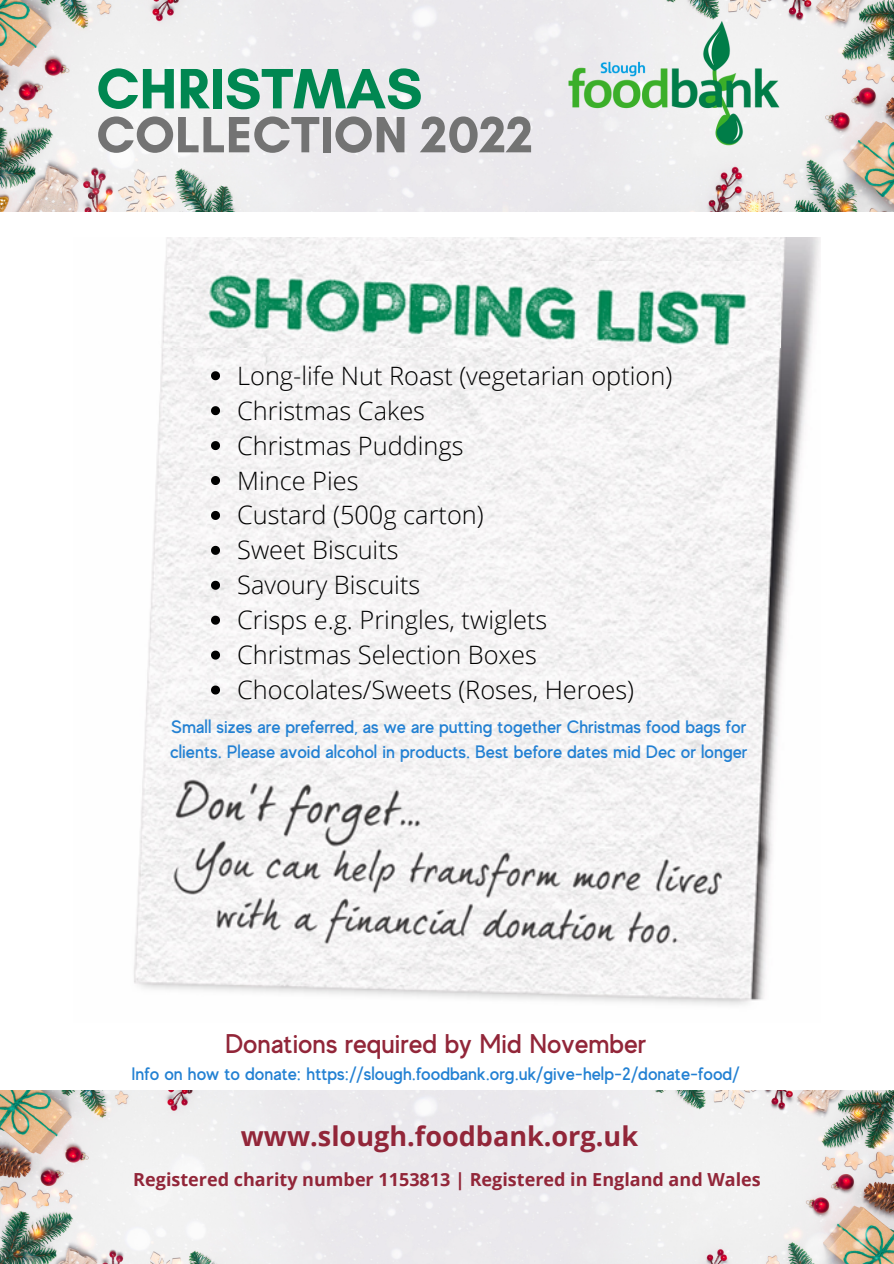
<style>
.page{position:relative;width:894px;height:1264px;background:#fff}
.page>*{position:absolute;margin:0;border:0;box-sizing:border-box;transform-origin:0 0}
.t1{font:700 57.9px "Glacial Indifference";color:#008751}
.t2{font:700 51.9px "Glacial Indifference";color:#737373}
.t3{font:500 27px "MADE Evolve Sans";color:#922639}
.t4{font:700 27px "Open Sans";color:#922639}
.t5{font:300 25.35px/35px "Open Sans";color:#000}
.t6{font:500 18px/24.8px "MADE Evolve Sans";color:#2381d3}
.t7{font:700 18px "Open Sans";color:#922639}
</style>
<div class="page">
<img style="left:0;top:0;width:893px;height:212px">
<img style="left:552px;top:7px;width:243px;height:151px">
<img style="left:0;top:1090px;width:893px;height:173px">
<img style="left:134px;top:237px;width:686px;height:768px">
<img style="left:168px;top:237px;width:611px;height:24px">
<img style="left:138px;top:261px;width:641px;height:87px">
<svg style="left:211px;top:371px;width:9px;height:9px"></svg>
<svg style="left:211px;top:406px;width:9px;height:9px"></svg>
<svg style="left:211px;top:441px;width:9px;height:9px"></svg>
<svg style="left:211px;top:476px;width:9px;height:9px"></svg>
<svg style="left:211px;top:511px;width:9px;height:9px"></svg>
<svg style="left:211px;top:546px;width:9px;height:9px"></svg>
<svg style="left:211px;top:580px;width:9px;height:9px"></svg>
<svg style="left:211px;top:615px;width:9px;height:9px"></svg>
<svg style="left:211px;top:650px;width:9px;height:9px"></svg>
<svg style="left:211px;top:685px;width:9px;height:9px"></svg>
<h1 class="t1" style="left:96px;top:53px;width:327px">CHRISTMAS</h1>
<h2 class="t2" style="left:96px;top:103px;width:438px">COLLECTION 2022</h2>
<p class="t5" style="left:237px;top:357px;width:436px">Long-life Nut Roast (vegetarian option)<br>Christmas Cakes<br>Christmas Puddings<br>Mince Pies<br>Custard (500g carton)<br>Sweet Biscuits<br>Savoury Biscuits<br>Crisps e.g. Pringles, twiglets<br>Christmas Selection Boxes<br>Chocolates/Sweets (Roses, Heroes)</p>
<p class="t6" style="left:170px;top:714px;width:578px">Small sizes are preferred, as we are putting together Christmas food bags for clients. Please avoid alcohol in products. Best before dates mid Dec or longer</p>
<h3 class="t3" style="left:225px;top:1028px;width:422px">Donations required by Mid November</h3>
<p class="t6" style="left:131px;top:1061px;width:609px">Info on how to donate: https://slough.foodbank.org.uk/give-help-2/donate-food/</p>
<h3 class="t4" style="left:241px;top:1117px;width:398px">www.slough.foodbank.org.uk</h3>
<p class="t7" style="left:133px;top:1166px;width:629px">Registered charity number 1153813 | Registered in England and Wales</p>
</div>
